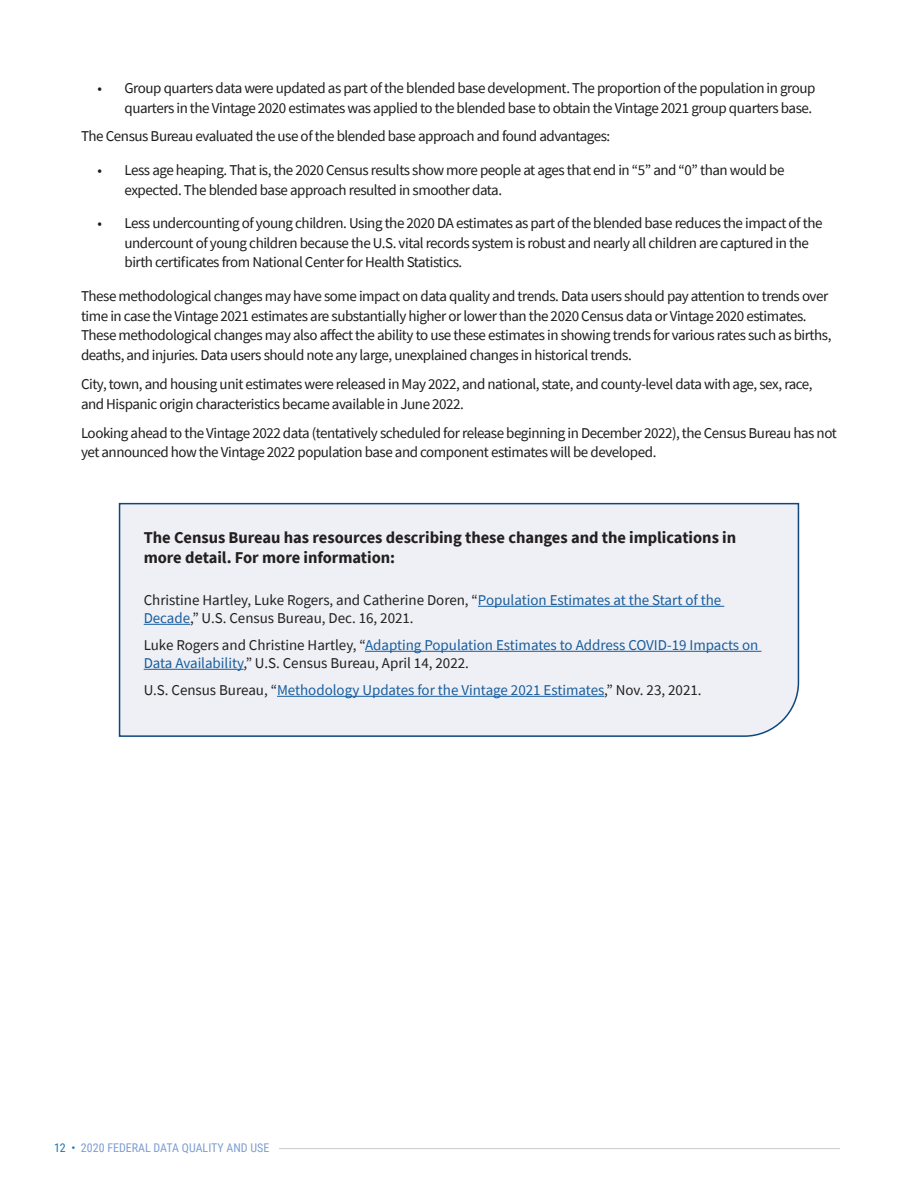
<style>
.page{position:relative;width:918px;height:1188px;background:#fff}
.page>*{position:absolute;margin:0;border:0;box-sizing:border-box;transform-origin:0 0}
.t1{font:700 16.5px/19.8px "Source Sans Pro";color:#231f20}
.t2{font:15px/19.8px "Source Sans Pro";letter-spacing:-.03em;color:#1e1c1c}
.t3{font:15px/18px "Source Sans Pro";color:#175d9e}
.t4{font:15px/18px "Source Sans Pro";color:#231f20}
.t5{font:12px "Roboto Condensed";color:#7d9ed2}
.s1{color:#175d9e}
.s2{color:#231f20}
.s3{color:#1775bc}
</style>
<div class="page">
<hr style="left:279px;top:1148px;width:561px;height:1px;background:#cacace">
<div style="left:118px;top:502px;width:682px;height:235px;background:#eef0f5"></div>
<hr style="left:478px;top:606px;width:246px;height:1px;background:#175d9e">
<hr style="left:144px;top:624px;width:46px;height:1px;background:#175d9e">
<hr style="left:365px;top:651px;width:396px;height:1px;background:#175d9e">
<hr style="left:144px;top:669px;width:100px;height:1px;background:#175d9e">
<hr style="left:277px;top:696px;width:327px;height:1px;background:#175d9e">
<p class="t2" style="left:98px;top:78px;width:720px;text-align:right">• Group quarters data were updated as part of the blended base development. The proportion of the population in group quarters in the Vintage 2020 estimates was applied to the blended base to obtain the Vintage 2021 group quarters base.</p>
<p class="t2" style="left:81px;top:126px;width:531px">The Census Bureau evaluated the use of the blended base approach and found advantages:</p>
<p class="t2" style="left:124px;top:160px;width:662px;text-indent:-27px">• Less age heaping. That is, the 2020 Census results show more people at ages that end in “5” and “0” than would be expected. The blended base approach resulted in smoother data.</p>
<p class="t2" style="left:124px;top:213px;width:700px;text-indent:-27px">• Less undercounting of young children. Using the 2020 DA estimates as part of the blended base reduces the impact of the undercount of young children because the U.S. vital records system is robust and nearly all children are captured in the birth certificates from National Center for Health Statistics.</p>
<p class="t2" style="left:81px;top:286px;width:752px">These methodological changes may have some impact on data quality and trends. Data users should pay attention to trends over time in case the Vintage 2021 estimates are substantially higher or lower than the 2020 Census data or Vintage 2020 estimates.<br>These methodological changes may also affect the ability to use these estimates in showing trends for various rates such as births, deaths, and injuries. Data users should note any large, unexplained changes in historical trends.</p>
<p class="t2" style="left:81px;top:374px;width:733px">City, town, and housing unit estimates were released in May 2022, and national, state, and county-level data with age, sex, race, and Hispanic origin characteristics became available in June 2022.</p>
<p class="t2" style="left:81px;top:423px;width:757px">Looking ahead to the Vintage 2022 data (tentatively scheduled for release beginning in December 2022), the Census Bureau has not yet announced how the Vintage 2022 population base and component estimates will be developed.</p>
<p class="t1" style="left:144px;top:528px;width:594px">The Census Bureau has resources describing these changes and the implications in more detail. For more information:</p>
<p class="t4" style="left:144px;top:591px;width:579px">Christine Hartley, Luke Rogers, and Catherine Doren, “<span class="s1">Population Estimates at the Start of the<br>Decade</span>,” U.S. Census Bureau, Dec. 16, 2021.</p>
<p class="t3" style="left:144px;top:636px;width:616px"><span class="s2">Luke Rogers and Christine Hartley, “</span>Adapting Population Estimates to Address COVID-19 Impacts on<br>Data Availability<span class="s2">,” U.S. Census Bureau, April 14, 2022.</span></p>
<p class="t3" style="left:144px;top:681px;width:559px"><span class="s2">U.S. Census Bureau, “</span>Methodology Updates for the Vintage 2021 Estimates<span class="s2">,” Nov. 23, 2021.</span></p>
<p class="t5" style="left:54px;top:1139px;width:217px"><span class="s3">12 •</span> 2020 FEDERAL DATA QUALITY AND USE</p>
</div>
